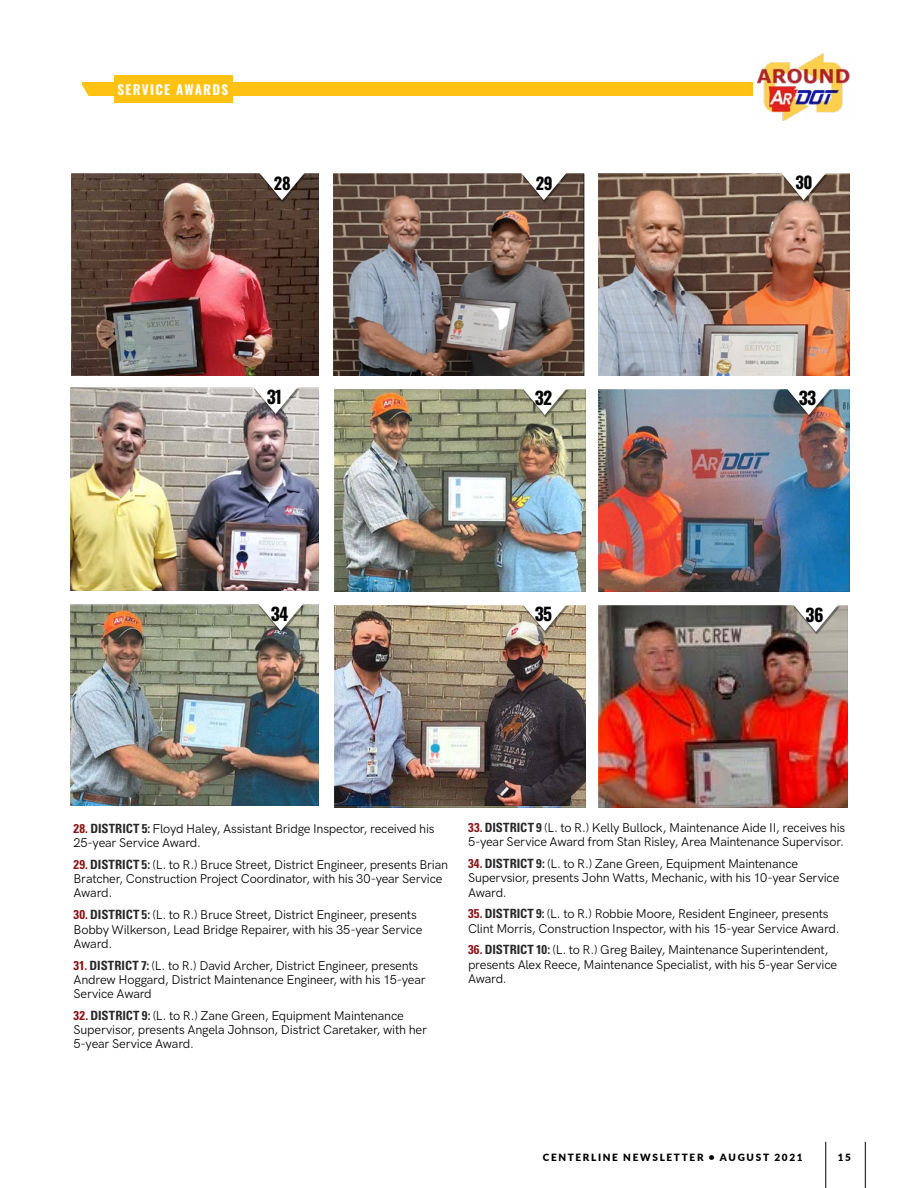
<style>
.page{position:relative;width:918px;height:1188px;background:#fff}
.page>*{position:absolute;margin:0;border:0;box-sizing:border-box;transform-origin:0 0}
.t1{font:700 17.55px "Oswald";letter-spacing:-.04em;color:#000}
.t2{font:700 16.5px "Oswald";color:#000}
.t3{font:700 13.2px "Oswald";letter-spacing:.1em;color:#fff}
.t4{font:12.75px/14.2px "HK Grotesk";letter-spacing:-.015em;color:#000}
.t5{font:900 10.05px "Lato";letter-spacing:.17em;color:#000}
.s1{font-family:"Univers LT Std";font-weight:700;font-stretch:condensed;color:#871517}
.s2{font-family:"Univers LT Std";font-weight:700;font-stretch:condensed;color:#292829}
</style>
<div class="page">
<hr style="left:826px;top:1142px;width:1px;height:46px;background:#000">
<hr style="left:865px;top:1142px;width:1px;height:46px;background:#000">
<div style="left:333px;top:174px;width:252px;height:203px;background:#000;opacity:.3"></div>
<div style="left:522px;top:175px;width:46px;height:28px;background:#000;opacity:.41"></div>
<svg style="left:521px;top:173px;width:46px;height:27px"></svg>
<div style="left:598px;top:173px;width:252px;height:203px;background:#000;opacity:.3"></div>
<div style="left:782px;top:175px;width:46px;height:27px;background:#000;opacity:.41"></div>
<svg style="left:781px;top:173px;width:45px;height:27px"></svg>
<div style="left:70px;top:388px;width:249px;height:203px;background:#000;opacity:.3"></div>
<div style="left:254px;top:388px;width:46px;height:28px;background:#000;opacity:.41"></div>
<svg style="left:253px;top:387px;width:45px;height:27px"></svg>
<div style="left:598px;top:389px;width:252px;height:203px;background:#000;opacity:.3"></div>
<div style="left:787px;top:390px;width:46px;height:28px;background:#000;opacity:.41"></div>
<svg style="left:786px;top:389px;width:45px;height:26px"></svg>
<div style="left:70px;top:605px;width:249px;height:202px;background:#000;opacity:.3"></div>
<div style="left:259px;top:606px;width:46px;height:27px;background:#000;opacity:.41"></div>
<svg style="left:258px;top:604px;width:45px;height:27px"></svg>
<div style="left:114px;top:75px;width:119px;height:27px;background:#ffc212"></div>
<div style="left:82px;top:82px;width:670px;height:14px;background:#ffc212"></div>
<svg style="left:82px;top:85px;width:7px;height:11px"></svg>
<img style="left:752px;top:53px;width:98px;height:67px">
<div style="left:598px;top:605px;width:250px;height:203px;background:#000;opacity:.3"></div>
<div style="left:794px;top:607px;width:46px;height:27px;background:#000;opacity:.41"></div>
<svg style="left:793px;top:605px;width:45px;height:27px"></svg>
<div style="left:334px;top:389px;width:252px;height:203px;background:#000;opacity:.3"></div>
<div style="left:522px;top:390px;width:47px;height:28px;background:#000;opacity:.41"></div>
<svg style="left:522px;top:389px;width:45px;height:26px"></svg>
<div style="left:71px;top:173px;width:248px;height:204px;background:#000;opacity:.3"></div>
<div style="left:260px;top:175px;width:46px;height:28px;background:#000;opacity:.41"></div>
<svg style="left:259px;top:173px;width:46px;height:27px"></svg>
<div style="left:334px;top:605px;width:252px;height:201px;background:#000;opacity:.3"></div>
<div style="left:522px;top:606px;width:47px;height:27px;background:#000;opacity:.41"></div>
<svg style="left:522px;top:605px;width:45px;height:26px"></svg>
<p class="t3" style="left:117px;top:82px;width:112px">SERVICE AWARDS</p>
<p class="t2" style="left:274px;top:174px;width:18px">28</p>
<p class="t2" style="left:536px;top:174px;width:19px">29</p>
<p class="t2" style="left:795px;top:174px;width:19px">30</p>
<h1 class="t1" style="left:267px;top:387px;width:17px">31</h1>
<h1 class="t1" style="left:539px;top:388px;width:11px">4</h1>
<h1 class="t1" style="left:799px;top:388px;width:19px">33</h1>
<h1 class="t1" style="left:535px;top:388px;width:19px">32</h1>
<h1 class="t1" style="left:271px;top:604px;width:19px">34</h1>
<h1 class="t1" style="left:535px;top:604px;width:19px">3 54</h1>
<h1 class="t1" style="left:806px;top:606px;width:20px">36</h1>
<p class="t4" style="left:74px;top:820px;width:363px"><span class="s1">28.</span> <span class="s2">DISTRICT 5:</span> Floyd Haley, Assistant Bridge Inspector, received his<br>25-year Service Award.</p>
<p class="t4" style="left:74px;top:856px;width:376px"><span class="s1">29.</span> <span class="s2">DISTRICT 5:</span> (L. to R.) Bruce Street, District Engineer, presents Brian<br>Bratcher, Construction Project Coordinator, with his 30-year Service<br>Award.</p>
<p class="t4" style="left:74px;top:907px;width:350px"><span class="s1">30.</span> <span class="s2">DISTRICT 5:</span> (L. to R.) Bruce Street, District Engineer, presents<br>Bobby Wilkerson, Lead Bridge Repairer, with his 35-year Service<br>Award.</p>
<p class="t4" style="left:74px;top:957px;width:354px"><span class="s1">31.</span> <span class="s2">DISTRICT 7:</span> (L. to R.) David Archer, District Engineer, presents<br>Andrew Hoggard, District Maintenance Engineer, with his 15-year<br>Service Award</p>
<p class="t4" style="left:74px;top:1007px;width:355px"><span class="s1">32.</span> <span class="s2">DISTRICT 9:</span> (L. to R.) Zane Green, Equipment Maintenance<br>Supervisor, presents Angela Johnson, District Caretaker, with her<br>5-year Service Award.</p>
<p class="t4" style="left:468px;top:820px;width:379px"><span class="s1">33.</span> <span class="s2">DISTRICT 9</span> (L. to R.) Kelly Bullock, Maintenance Aide II, receives his<br>5-year Service Award from Stan Risley, Area Maintenance Supervisor.</p>
<p class="t4" style="left:468px;top:856px;width:373px"><span class="s1">34.</span> <span class="s2">DISTRICT 9:</span> (L. to R.) Zane Green, Equipment Maintenance<br>Supervsior, presents John Watts, Mechanic, with his 10-year Service<br>Award.</p>
<p class="t4" style="left:468px;top:906px;width:373px"><span class="s1">35.</span> <span class="s2">DISTRICT 9:</span> (L. to R.) Robbie Moore, Resident Engineer, presents<br>Clint Morris, Construction Inspector, with his 15-year Service Award.</p>
<p class="t4" style="left:468px;top:942px;width:371px"><span class="s1">36.</span> <span class="s2">DISTRICT 10:</span> (L. to R.) Greg Bailey, Maintenance Superintendent, presents Alex Reece, Maintenance Specialist, with his 5-year Service<br>Award.</p>
<p class="t5" style="left:543px;top:1150px;width:261px">CENTERLINE NEWSLETTER • AUGUST 2021</p>
<p class="t5" style="left:838px;top:1150px;width:15px">15</p>
</div>
